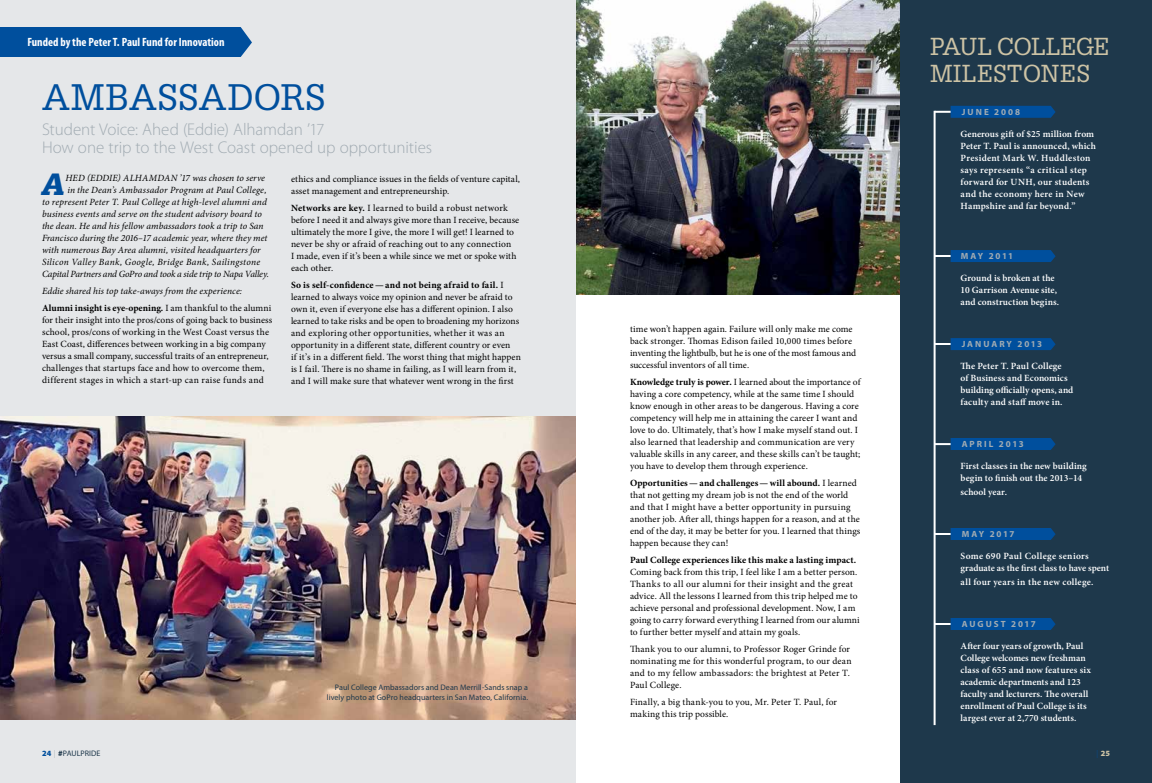
<style>
.page{position:relative;width:1152px;height:783px;background:#fff}
.page>*{position:absolute;margin:0;border:0;box-sizing:border-box;transform-origin:0 0}
.t1{font:36px "Glypha LT Std";letter-spacing:.015em;color:#004f9d}
.t2{font:italic 900 30px "Glypha LT Std";color:#004f9d}
.t3{font:24px/27px "Glypha LT Std";color:#cdc3a5}
.t4{font:300 17px/18px "Myriad Pro";letter-spacing:-.005em;color:#a1abb2}
.t5{font:700 condensed 12px "Myriad Pro";color:#fff}
.t6{font:9.5px/12px "Minion Pro";letter-spacing:.01em;color:#000}
.t7{font:600 9.5px/12px "Minion Pro";letter-spacing:.01em;color:#fff}
.t8{font:italic 9.5px/17px "Minion Pro";letter-spacing:.01em;color:#000}
.t9{font:italic 9.5px "Minion Pro";letter-spacing:-.015em;color:#000}
.t10{font:700 9.5px "Minion Pro";letter-spacing:.01em;color:#000}
.t11{font:italic 9.5px "Minion Pro";letter-spacing:.03em;color:#000}
.t12{font:600 9.5px "Minion Pro";letter-spacing:.03em;color:#fff}
.t13{font:700 9px "Myriad Pro";letter-spacing:.205em;color:#a1abb2}
.t14{font:700 9px "Myriad Pro";letter-spacing:.225em;color:#a1abb2}
.t15{font:8px/10px "Myriad Pro";letter-spacing:.01em;color:#1e384b;text-align:right}
.t16{font:900 8px "Myriad Pro";color:#cdc3a5}
.s1{font-weight:700;font-style:normal}
.s2{font-style:normal}
.s3{font-weight:700}
.s4{font-weight:900;color:#004f9d}
.s5{font-weight:300;color:#a1abb2}
.s6{font-weight:900}
.s7{font-weight:300;color:#004f9d}
</style>
<div class="page">
<div style="left:900px;top:0;width:252px;height:783px;background:#1e384b"></div>
<div style="left:0;top:0;width:576px;height:783px;background:#e5e7e9"></div>
<img style="left:576px;top:0;width:324px;height:294px">
<img style="left:0;top:416px;width:576px;height:304px">
<div style="left:0;top:27px;width:252px;height:30px;background:#004f9d"></div>
<hr style="left:934px;top:112px;width:2px;height:612px;background:#fff">
<svg style="left:936px;top:106px;width:120px;height:12px"></svg>
<svg style="left:936px;top:250px;width:120px;height:12px"></svg>
<svg style="left:936px;top:338px;width:120px;height:12px"></svg>
<svg style="left:936px;top:438px;width:120px;height:12px"></svg>
<svg style="left:936px;top:528px;width:120px;height:12px"></svg>
<svg style="left:936px;top:618px;width:120px;height:12px"></svg>
<p class="t5" style="left:27px;top:35px;width:199px">Funded by the Peter T. Paul Fund for Innovation</p>
<h1 class="t1" style="left:42px;top:75px;width:285px">AMBASSADORS</h1>
<h3 class="t4" style="left:42px;top:120px;width:392px">Student Voice: Ahed (Eddie) Alhamdan ’17<br>How one trip to the West Coast opened up opportunities</h3>
<h2 class="t2" style="left:41px;top:166px;width:31px">A</h2>
<p class="t8" style="left:65px;top:169px;width:201px">HED (EDDIE) ALHAMDAN ’17 was chosen to serve</p>
<p class="t8" style="left:67px;top:181px;width:201px">in the Dean’s Ambassador Program at Paul College,</p>
<p class="t8" style="left:42px;top:193px;width:227px">to represent Peter T. Paul College at high-level alumni and</p>
<p class="t8" style="left:42px;top:205px;width:221px">business events and serve on the student advisory board to</p>
<p class="t8" style="left:42px;top:217px;width:223px">the dean. He and his fellow ambassadors took a trip to San</p>
<p class="t8" style="left:42px;top:229px;width:227px">Francisco during the 2016–17 academic year, where they met</p>
<p class="t8" style="left:42px;top:241px;width:220px">with numerous Bay Area alumni, visited headquarters for</p>
<p class="t11" style="left:42px;top:255px;width:220px">Silicon Valley Bank, Google, Bridge Bank, Sailingstone</p>
<p class="t9" style="left:42px;top:267px;width:228px">Capital Partners and GoPro and took a side trip to Napa Valley.</p>
<p class="t8" style="left:42px;top:282px;width:231px">Eddie shared his top take-aways from the experience:<br><span class="s1">Alumni insight is eye-opening.</span> <span class="s2">I am thankful to the alumni</span></p>
<p class="t6" style="left:42px;top:314px;width:232px">for their insight into the pros/cons of going back to business school, pros/cons of working in the West Coast versus the East Coast, differences between working in a big company versus a small company, successful traits of an entrepreneur, challenges that startups face and how to overcome them, different stages in which a start-up can raise funds and</p>
<p class="t6" style="left:291px;top:173px;width:231px">ethics and compliance issues in the fields of venture capital, asset management and entrepreneurship.</p>
<p class="t6" style="left:291px;top:202px;width:230px"><span class="s3">Networks are key.</span> I learned to build a robust network before I need it and always give more than I receive, because ultimately the more I give, the more I will get! I learned to never be shy or afraid of reaching out to any connection<br>I made, even if it’s been a while since we met or spoke with each other.</p>
<p class="t6" style="left:291px;top:279px;width:231px"><span class="s3">So is self-confidence—and not being afraid to fail.</span> I learned to always voice my opinion and never be afraid to own it, even if everyone else has a different opinion. I also learned to take risks and be open to broadening my horizons and exploring other opportunities, whether it was an opportunity in a different state, different country or even<br>if it’s in a different field. The worst thing that might happen is I fail. There is no shame in failing, as I will learn from it, and I will make sure that whatever went wrong in the first</p>
<p class="t15" style="left:327px;top:682px;width:203px">Paul College Ambassadors and Dean Merrill-Sands snap a lively photo at GoPro headquarters in San Mateo, California.</p>
<p class="t6" style="left:630px;top:323px;width:228px">time won’t happen again. Failure will only make me come back stronger. Thomas Edison failed 10,000 times before inventing the lightbulb, but he is one of the most famous and successful inventors of all time.</p>
<p class="t6" style="left:630px;top:376px;width:232px"><span class="s3">Knowledge truly is power.</span> I learned about the importance of having a core competency, while at the same time I should know enough in other areas to be dangerous. Having a core competency will help me in attaining the career I want and love to do. Ultimately, that’s how I make myself stand out. I also learned that leadership and communication are very valuable skills in any career, and these skills can’t be taught; you have to develop them through experience.</p>
<p class="t6" style="left:630px;top:477px;width:232px"><span class="s3">Opportunities—and challenges—will abound.</span> I learned that not getting my dream job is not the end of the world and that I might have a better opportunity in pursuing another job. After all, things happen for a reason, and at the end of the day, it may be better for you. I learned that things happen because they can!</p>
<p class="t10" style="left:630px;top:553px;width:228px">Paul College experiences like this make a lasting impact.</p>
<p class="t6" style="left:630px;top:566px;width:231px">Coming back from this trip, I feel like I am a better person.<br>Thanks to all our alumni for their insight and the great advice. All the lessons I learned from this trip helped me to achieve personal and professional development. Now, I am going to carry forward everything I learned from our alumni to further better myself and attain my goals.</p>
<p class="t6" style="left:630px;top:643px;width:223px">Thank you to our alumni, to Professor Roger Grinde for nominating me for this wonderful program, to our dean and to my fellow ambassadors: the brightest at Peter T.<br>Paul College.</p>
<p class="t6" style="left:630px;top:696px;width:209px">Finally, a big thank-you to you, Mr. Peter T. Paul, for making this trip possible.</p>
<h3 class="t3" style="left:930px;top:33px;width:181px">PAUL COLLEGE<br>MILESTONES</h3>
<p class="t14" style="left:962px;top:106px;width:60px">JUNE 2008</p>
<p class="t7" style="left:961px;top:128px;width:137px">Generous gift of $25 million from<br>Peter T. Paul is announced, which<br>President Mark W. Huddleston says represents “a critical step forward for UNH, our students and the economy here in New<br>Hampshire and far beyond.”</p>
<p class="t13" style="left:961px;top:250px;width:54px">MAY 2011</p>
<p class="t7" style="left:961px;top:272px;width:100px">Ground is broken at the<br>10 Garrison Avenue site, and construction begins.</p>
<p class="t13" style="left:962px;top:338px;width:82px">JANUARY 2013</p>
<p class="t7" style="left:961px;top:360px;width:114px">The Peter T. Paul College<br>of Business and Economics building officially opens, and faculty and staff move in.</p>
<p class="t13" style="left:962px;top:438px;width:64px">APRIL 2013</p>
<p class="t7" style="left:961px;top:460px;width:128px">First classes in the new building begin to finish out the 2013–14</p>
<p class="t7" style="left:961px;top:486px;width:48px">school year.</p>
<p class="t13" style="left:962px;top:528px;width:54px">MAY 2017</p>
<p class="t7" style="left:961px;top:550px;width:150px">Some 690 Paul College seniors graduate as the first class to have spent</p>
<p class="t12" style="left:961px;top:575px;width:134px">all four years in the new college.</p>
<p class="t13" style="left:962px;top:618px;width:76px">AUGUST 2017</p>
<p class="t7" style="left:961px;top:640px;width:132px">After four years of growth, Paul<br>College welcomes new freshman class of 655 and now features six academic departments and 123 faculty and lecturers. The overall enrollment of Paul College is its largest ever at 2,770 students.</p>
<p class="t15" style="left:42px;top:748px;width:60px"><span class="s4">24</span> <span class="s5">|</span> <span class="s6">#</span>PAULPRIDE</p>
<p class="t16" style="left:1096px;top:748px;width:15px"><span class="s7">|</span> 25</p>
</div>
